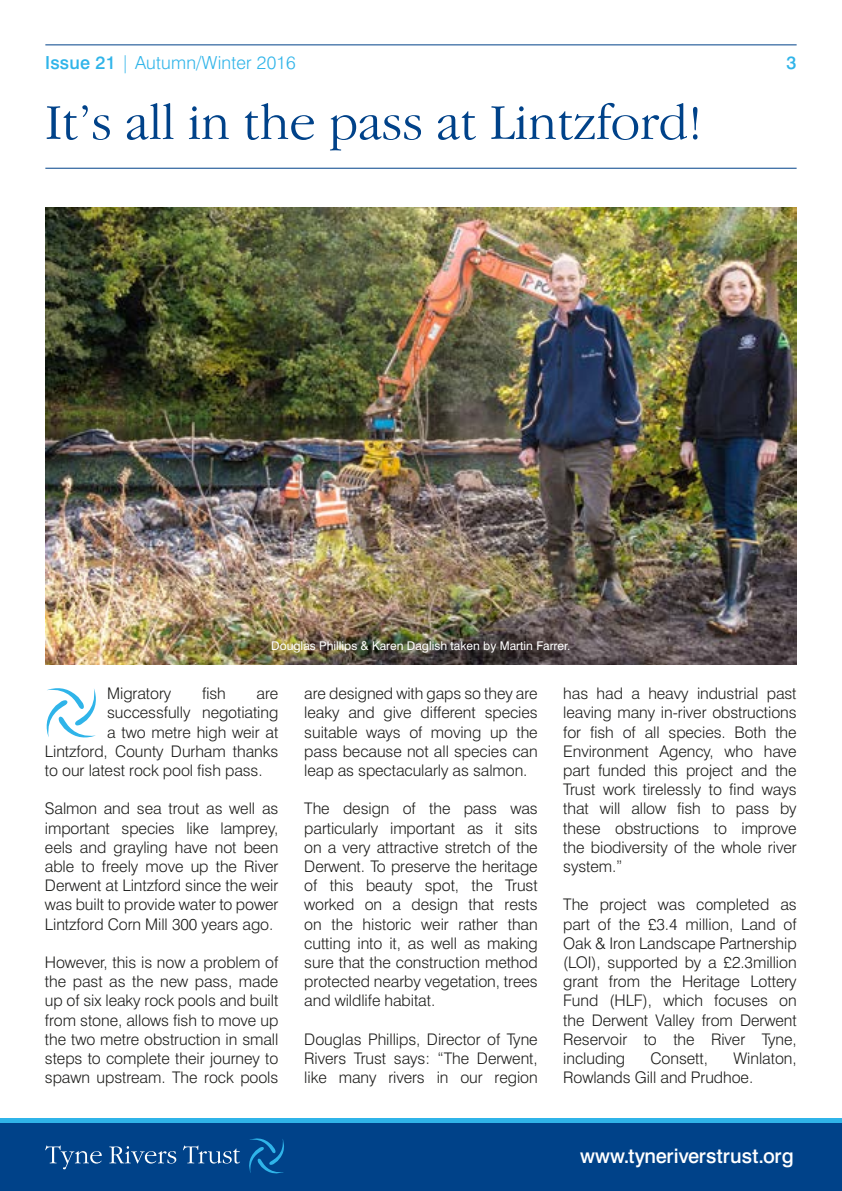
<style>
.page{position:relative;width:842px;height:1191px;background:#fff}
.page>*{position:absolute;margin:0;border:0;box-sizing:border-box;transform-origin:0 0}
.t1{font:300 52px "Garamond IT Cby BT";color:#004289}
.t2{font:500 20px "Swiss 721 BT";letter-spacing:.01em;color:#fff}
.t3{font:300 18px "Swiss 721 BT";letter-spacing:.01em;color:#2fb4e9}
.t4{font:500 18px "Swiss 721 BT";color:#2fb4e9}
.t5{font:300 16px/19.2px "Swiss 721 BT";letter-spacing:-.005em;color:#1d1d1b;text-align:justify}
.t6{font:12px "Swiss 721 BT";color:#fff}
.s1{font-weight:500}
</style>
<div class="page">
<img style="left:45px;top:207px;width:752px;height:457px">
<div style="left:0;top:1120px;width:842px;height:71px;background:#004289"></div>
<div style="left:0;top:1118px;width:842px;height:5px;background:#2fb4e9"></div>
<svg style="left:45px;top:1145px;width:57px;height:24px"></svg>
<svg style="left:109px;top:1146px;width:67px;height:17px"></svg>
<svg style="left:183px;top:1145px;width:57px;height:18px"></svg>
<svg style="left:249px;top:1138px;width:35px;height:35px"></svg>
<hr style="left:45px;top:44px;width:752px;height:1px;background:#004289">
<svg style="left:46px;top:688px;width:50px;height:49px"></svg>
<hr style="left:45px;top:168px;width:752px;height:1px;background:#004289">
<p class="t3" style="left:45px;top:52px;width:252px"><span class="s1">Issue 21</span> | Autumn/Winter 2016</p>
<p class="t4" style="left:787px;top:52px;width:12px">3</p>
<h1 class="t1" style="left:45px;top:92px;width:659px">It’s all in the pass at Lintzford!</h1>
<p class="t6" style="left:271px;top:638px;width:301px">Douglas Phillips &amp; Karen Daglish taken by Martin Farrer.</p>
<p class="t5" style="left:107px;top:683px;width:66px">Migratory</p>
<p class="t5" style="left:202px;top:683px;width:25px">fish</p>
<p class="t5" style="left:257px;top:683px;width:23px">are</p>
<p class="t5" style="left:107px;top:703px;width:173px">successfully negotiating</p>
<p class="t5" style="left:107px;top:722px;width:173px">a two metre high weir at</p>
<p class="t5" style="left:45px;top:741px;width:235px">Lintzford, County Durham thanks</p>
<p class="t5" style="left:45px;top:760px;width:219px">to our latest rock pool fish pass.</p>
<p class="t5" style="left:45px;top:799px;width:235px">Salmon and sea trout as well as important species like lamprey, eels and grayling have not been able to freely move up the River Derwent at Lintzford since the weir was built to provide water to power Lintzford Corn Mill 300 years ago.</p>
<p class="t5" style="left:45px;top:952px;width:235px">However, this is now a problem of the past as the new pass, made up of six leaky rock pools and built from stone, allows fish to move up the two metre obstruction in small steps to complete their journey to spawn upstream. The rock pools</p>
<p class="t5" style="left:304px;top:683px;width:235px">are designed with gaps so they are leaky and give different species suitable ways of moving up the pass because not all species can leap as spectacularly as salmon.</p>
<p class="t5" style="left:304px;top:799px;width:235px">The design of the pass was particularly important as it sits on a very attractive stretch of the Derwent. To preserve the heritage of this beauty spot, the Trust worked on a design that rests on the historic weir rather than cutting into it, as well as making sure that the construction method protected nearby vegetation, trees and wildlife habitat.</p>
<p class="t5" style="left:304px;top:1029px;width:235px">Douglas Phillips, Director of Tyne Rivers Trust says: “The Derwent, like many rivers in our region</p>
<p class="t5" style="left:563px;top:683px;width:235px">has had a heavy industrial past leaving many in-river obstructions for fish of all species. Both the Environment Agency, who have part funded this project and the Trust work tirelessly to find ways that will allow fish to pass by these obstructions to improve the biodiversity of the whole river system.”</p>
<p class="t5" style="left:563px;top:895px;width:235px">The project was completed as part of the £3.4 million, Land of Oak &amp; Iron Landscape Partnership (LOI), supported by a £2.3million grant from the Heritage Lottery Fund (HLF), which focuses on the Derwent Valley from Derwent Reservoir to the River Tyne, including</p>
<p class="t5" style="left:651px;top:1048px;width:59px">Consett,</p>
<p class="t5" style="left:563px;top:1048px;width:235px;text-indent:170px">Winlaton,<br>Rowlands Gill and Prudhoe.</p>
<p class="t2" style="left:580px;top:1143px;width:215px">www.tyneriverstrust.org</p>
</div>
